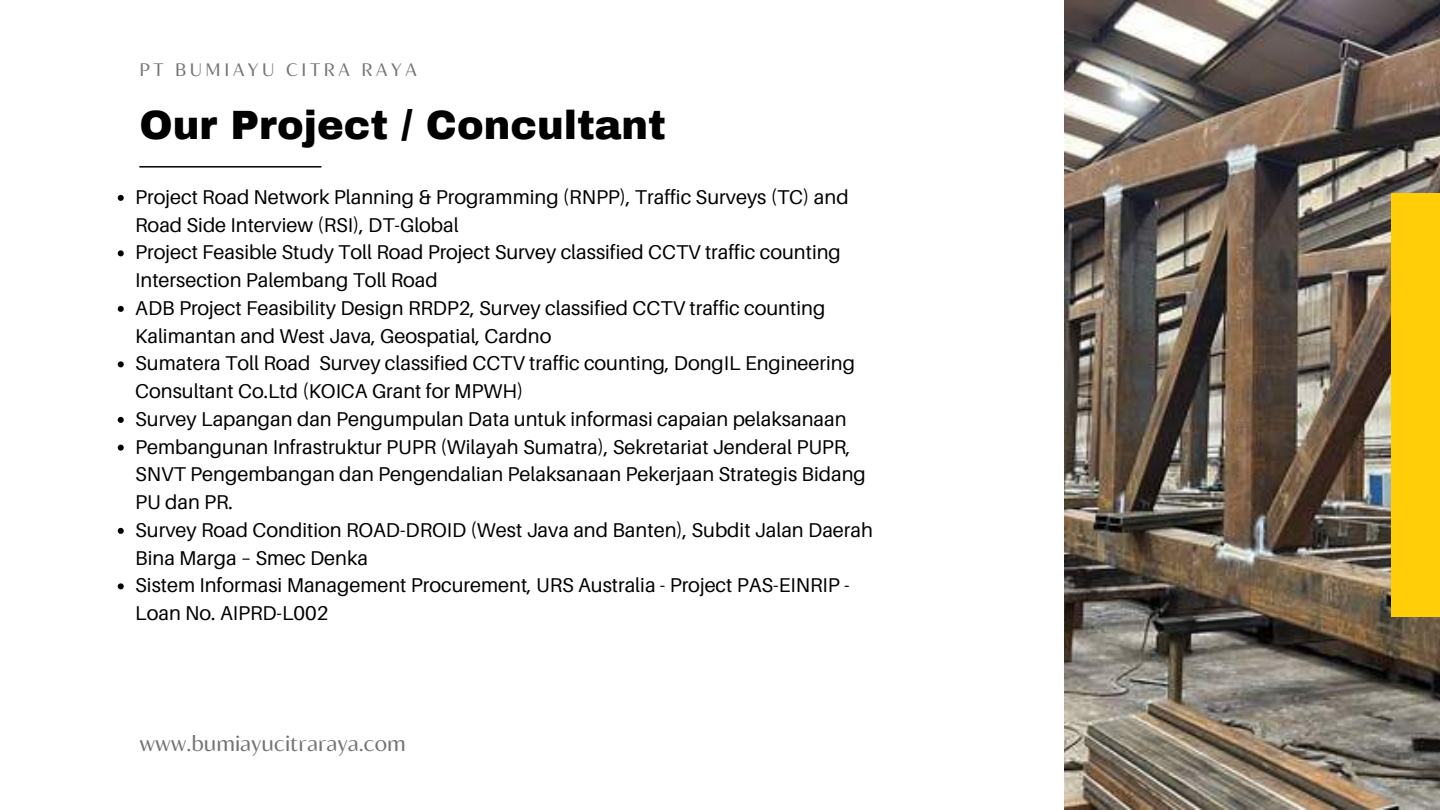
<style>
.page{position:relative;width:1440px;height:810px;background:#fff}
.page>*{position:absolute;margin:0;border:0;box-sizing:border-box;transform-origin:0 0}
.t1{font:900 40px "Archivo";color:#000}
.t2{font:22px "Blacker Sans Text";color:#737373}
.t3{font:20px/27.8px "Aileron";color:#000}
.t4{font:18px "Blacker Sans Text";letter-spacing:.2em;color:#737373}
</style>
<div class="page">
<img style="left:1065px;top:0;width:375px;height:810px">
<div style="left:1391px;top:193px;width:49px;height:424px;background:#ffce08"></div>
<hr style="left:139px;top:166px;width:182px;height:2px;background:#000">
<svg style="left:118px;top:195px;width:6px;height:6px"></svg>
<svg style="left:118px;top:250px;width:6px;height:6px"></svg>
<svg style="left:118px;top:306px;width:6px;height:6px"></svg>
<svg style="left:118px;top:361px;width:6px;height:6px"></svg>
<svg style="left:118px;top:417px;width:6px;height:6px"></svg>
<svg style="left:118px;top:445px;width:6px;height:6px"></svg>
<svg style="left:118px;top:528px;width:6px;height:6px"></svg>
<svg style="left:118px;top:583px;width:6px;height:6px"></svg>
<p class="t4" style="left:139px;top:58px;width:279px">PT BUMIAYU CITRA RAYA</p>
<h1 class="t1" style="left:139px;top:104px;width:528px">Our Project / Concultant</h1>
<p class="t3" style="left:135px;top:183px;width:739px">Project Road Network Planning &amp; Programming (RNPP), Traffic Surveys (TC) and Road Side Interview (RSI), DT-Global<br>Project Feasible Study Toll Road Project Survey classified CCTV traffic counting Intersection Palembang Toll Road<br>ADB Project Feasibility Design RRDP2, Survey classified CCTV traffic counting Kalimantan and West Java, Geospatial, Cardno<br>Sumatera Toll Road Survey classified CCTV traffic counting, DongIL Engineering Consultant Co.Ltd (KOICA Grant for MPWH)<br>Survey Lapangan dan Pengumpulan Data untuk informasi capaian pelaksanaan Pembangunan Infrastruktur PUPR (Wilayah Sumatra), Sekretariat Jenderal PUPR, SNVT Pengembangan dan Pengendalian Pelaksanaan Pekerjaan Strategis Bidang PU dan PR.<br>Survey Road Condition ROAD-DROID (West Java and Banten), Subdit Jalan Daerah Bina Marga – Smec Denka<br>Sistem Informasi Management Procurement, URS Australia - Project PAS-EINRIP - Loan No. AIPRD-L002</p>
<p class="t2" style="left:139px;top:729px;width:268px">www.bumiayucitraraya.com</p>
</div>
